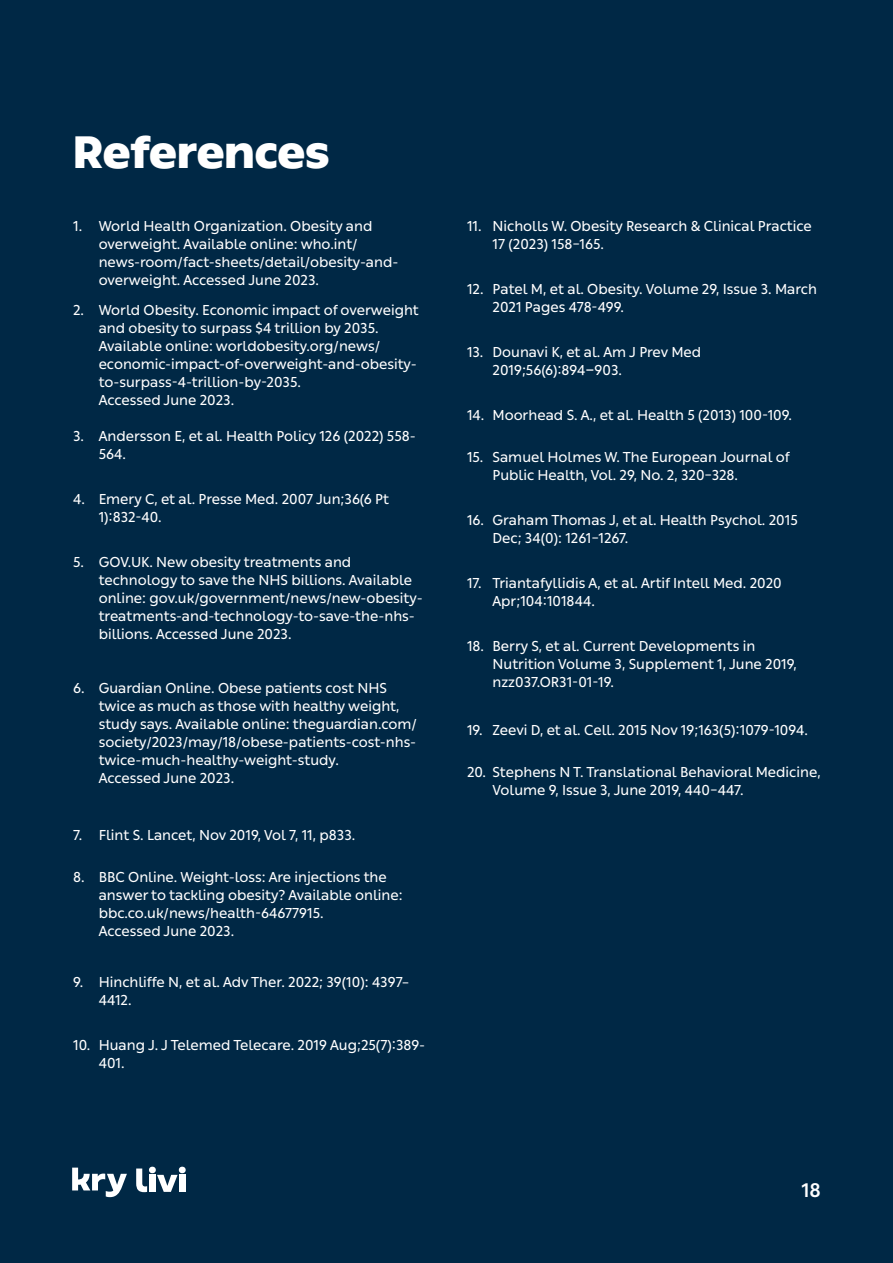
<style>
.page{position:relative;width:893px;height:1263px;background:#002845}
.page>*{position:absolute;margin:0;border:0;box-sizing:border-box;transform-origin:0 0}
.t1{font:900 45px "You Sans";letter-spacing:-.01em;color:#fff}
.t2{font:500 19.5px "You Sans";color:#fff}
.t3{font:14.25px/18px "You Sans";color:#fff}
</style>
<div class="page">
<div style="left:149px;top:1167px;width:7px;height:6px;background:#fff;border-radius:50%"></div>
<div style="left:149px;top:1175px;width:6px;height:17px;background:#fff"></div>
<svg style="left:136px;top:1168px;width:11px;height:24px"></svg>
<svg style="left:157px;top:1175px;width:21px;height:17px"></svg>
<div style="left:179px;top:1175px;width:6px;height:17px;background:#fff"></div>
<div style="left:179px;top:1167px;width:7px;height:6px;background:#fff;border-radius:50%"></div>
<svg style="left:72px;top:1167px;width:55px;height:30px"></svg>
<h1 class="t1" style="left:73px;top:116px;width:258px">References</h1>
<p class="t3" style="left:99px;top:216px;width:301px;text-indent:-26px">1. World Health Organization. Obesity and overweight. Available online: who.int/ news-room/fact-sheets/detail/obesity-and&shy;overweight. Accessed June 2023.</p>
<p class="t3" style="left:99px;top:300px;width:322px;text-indent:-26px">2. World Obesity. Economic impact of overweight and obesity to surpass $4 trillion by 2035.<br>Available online: worldobesity.org/news/ economic-impact-of-overweight-and-obesity&shy;to-surpass-4-trillion-by-2035.<br>Accessed June 2023.</p>
<p class="t3" style="left:99px;top:426px;width:319px;text-indent:-26px">3. Andersson E, et al. Health Policy 126 (2022) 558-<br>564.</p>
<p class="t3" style="left:99px;top:489px;width:292px;text-indent:-26px">4. Emery C, et al. Presse Med. 2007 Jun;36(6 Pt<br>1):832-40.</p>
<p class="t3" style="left:99px;top:552px;width:326px;text-indent:-26px">5. GOV.UK. New obesity treatments and technology to save the NHS billions. Available online: gov.uk/government/news/new-obesity&shy;treatments-and-technology-to-save-the-nhs&shy;billions. Accessed June 2023.</p>
<p class="t3" style="left:99px;top:678px;width:320px;text-indent:-26px">6. Guardian Online. Obese patients cost NHS twice as much as those with healthy weight, study says. Available online: theguardian.com/ society/2023/may/18/obese-patients-cost-nhs&shy;twice-much-healthy-weight-study.<br>Accessed June 2023.</p>
<p class="t3" style="left:73px;top:825px;width:284px">7. Flint S. Lancet, Nov 2019, Vol 7, 11, p833.</p>
<p class="t3" style="left:99px;top:867px;width:305px;text-indent:-26px">8. BBC Online. Weight-loss: Are injections the answer to tackling obesity? Available online: bbc.co.uk/news/health-64677915.<br>Accessed June 2023.</p>
<p class="t3" style="left:99px;top:972px;width:312px;text-indent:-26px">9. Hinchliffe N, et al. Adv Ther. 2022; 39(10): 4397–<br>4412.</p>
<p class="t3" style="left:99px;top:1035px;width:328px;text-indent:-26px">10. Huang J. J Telemed Telecare. 2019 Aug;25(7):389-<br>401.</p>
<p class="t3" style="left:492px;top:216px;width:321px;text-indent:-26px">11. Nicholls W. Obesity Research &amp; Clinical Practice<br>17 (2023) 158–165.</p>
<p class="t3" style="left:492px;top:279px;width:326px;text-indent:-26px">12. Patel M, et al. Obesity. Volume 29, Issue 3. March<br>2021 Pages 478-499.</p>
<p class="t3" style="left:492px;top:342px;width:210px;text-indent:-26px">13. Dounavi K, et al. Am J Prev Med<br>2019;56(6):894−903.</p>
<p class="t3" style="left:467px;top:405px;width:326px">14. Moorhead S. A., et al. Health 5 (2013) 100-109.</p>
<p class="t3" style="left:492px;top:447px;width:299px;text-indent:-26px">15. Samuel Holmes W. The European Journal of<br>Public Health, Vol. 29, No. 2, 320–328.</p>
<p class="t3" style="left:492px;top:510px;width:307px;text-indent:-26px">16. Graham Thomas J, et al. Health Psychol. 2015<br>Dec; 34(0): 1261–1267.</p>
<p class="t3" style="left:492px;top:573px;width:291px;text-indent:-26px">17. Triantafyllidis A, et al. Artif Intell Med. 2020<br>Apr;104:101844.</p>
<p class="t3" style="left:492px;top:636px;width:306px;text-indent:-26px">18. Berry S, et al. Current Developments in<br>Nutrition Volume 3, Supplement 1, June 2019, nzz037.OR31-01-19.</p>
<p class="t3" style="left:467px;top:720px;width:342px">19. Zeevi D, et al. Cell. 2015 Nov 19;163(5):1079-1094.</p>
<p class="t3" style="left:492px;top:762px;width:330px;text-indent:-26px">20. Stephens N T. Translational Behavioral Medicine,<br>Volume 9, Issue 3, June 2019, 440–447.</p>
<h2 class="t2" style="left:801px;top:1175px;width:21px">18</h2>
</div>
